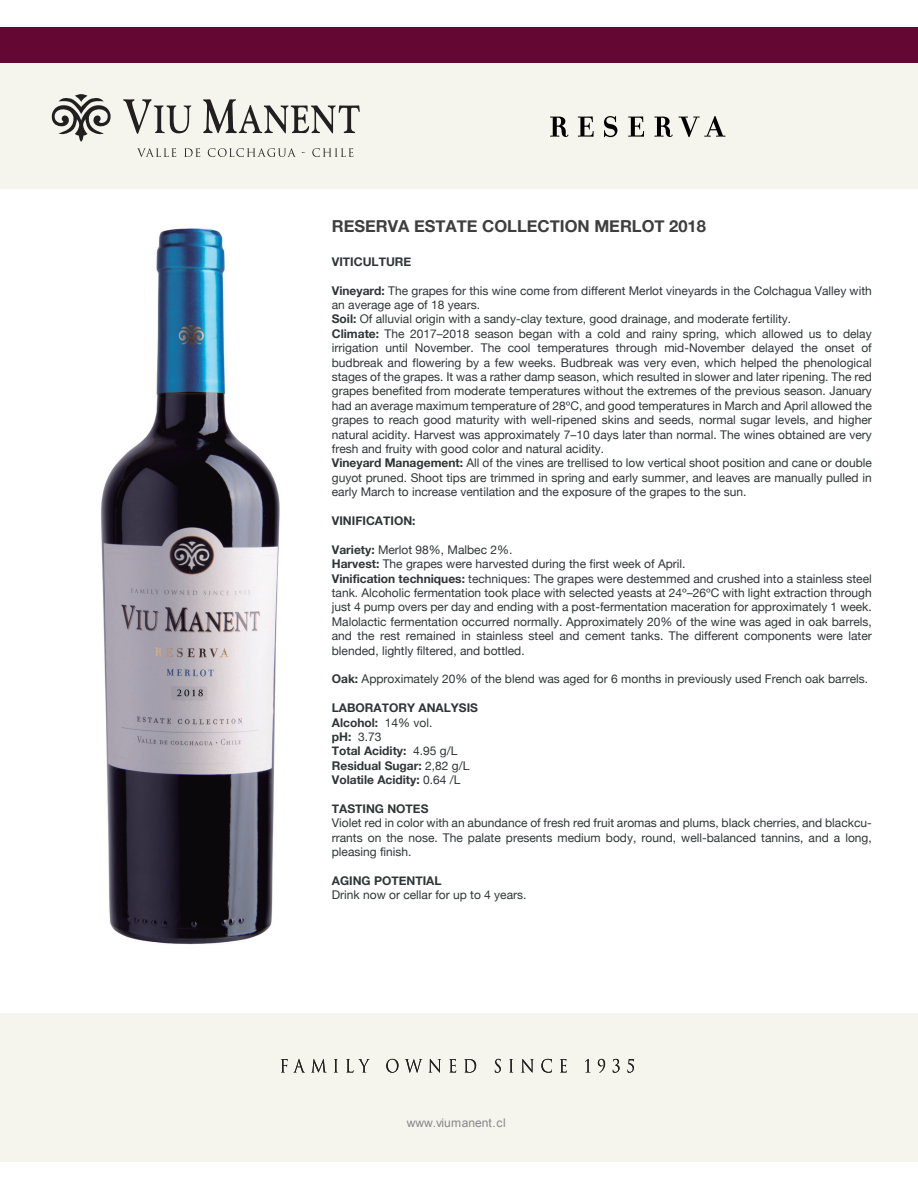
<style>
.page{position:relative;width:918px;height:1188px;background:#fff}
.page>*{position:absolute;margin:0;border:0;box-sizing:border-box;transform-origin:0 0}
.t1{font:700 16.5px "Helvetica Neue";color:#3e3e3f}
.t2{font:12px/14.4px "Helvetica Neue";color:#303536}
.t3{font:700 12px/14.4px "Helvetica Neue";color:#303536}
.t4{font:12px "Arial";color:#87868b}
.s1{font-weight:700}
.s2{font-weight:400}
</style>
<div class="page">
<img style="left:101px;top:228px;width:179px;height:717px">
<div style="left:0;top:64px;width:918px;height:125px;background:#f6f5ed"></div>
<div style="left:0;top:1013px;width:918px;height:148px;background:#f6f5ed"></div>
<svg style="left:51px;top:94px;width:60px;height:48px"></svg>
<svg style="left:123px;top:99px;width:68px;height:35px"></svg>
<svg style="left:203px;top:99px;width:157px;height:34px"></svg>
<svg style="left:137px;top:148px;width:39px;height:9px"></svg>
<svg style="left:184px;top:148px;width:16px;height:9px"></svg>
<svg style="left:208px;top:148px;width:88px;height:9px"></svg>
<svg style="left:312px;top:148px;width:41px;height:9px"></svg>
<svg style="left:281px;top:1059px;width:23px;height:13px"></svg>
<svg style="left:312px;top:1059px;width:14px;height:13px"></svg>
<svg style="left:334px;top:1059px;width:4px;height:13px"></svg>
<svg style="left:346px;top:1059px;width:24px;height:14px"></svg>
<svg style="left:386px;top:1059px;width:12px;height:14px"></svg>
<svg style="left:405px;top:1059px;width:17px;height:14px"></svg>
<svg style="left:429px;top:1059px;width:12px;height:14px"></svg>
<svg style="left:449px;top:1059px;width:7px;height:14px"></svg>
<svg style="left:464px;top:1059px;width:12px;height:14px"></svg>
<svg style="left:495px;top:1059px;width:6px;height:14px"></svg>
<svg style="left:509px;top:1059px;width:4px;height:13px"></svg>
<svg style="left:521px;top:1059px;width:13px;height:14px"></svg>
<svg style="left:541px;top:1059px;width:11px;height:14px"></svg>
<svg style="left:560px;top:1059px;width:7px;height:14px"></svg>
<svg style="left:585px;top:1059px;width:4px;height:13px"></svg>
<svg style="left:598px;top:1059px;width:7px;height:14px"></svg>
<svg style="left:613px;top:1059px;width:7px;height:14px"></svg>
<svg style="left:628px;top:1059px;width:6px;height:14px"></svg>
<div style="left:1px;top:27px;width:917px;height:36px;background:#650733"></div>
<svg style="left:550px;top:116px;width:18px;height:21px"></svg>
<svg style="left:578px;top:116px;width:16px;height:21px"></svg>
<svg style="left:604px;top:116px;width:13px;height:21px"></svg>
<svg style="left:628px;top:116px;width:16px;height:21px"></svg>
<svg style="left:654px;top:116px;width:19px;height:21px"></svg>
<svg style="left:679px;top:116px;width:46px;height:21px"></svg>
<h1 class="t1" style="left:332px;top:213px;width:376px">RESERVA ESTATE COLLECTION MERLOT 2018</h1>
<p class="t3" style="left:332px;top:255px;width:81px">VITICULTURE</p>
<p class="t2" style="left:332px;top:284px;width:542px"><span class="s1">Vineyard:</span> The grapes for this wine come from different Merlot vineyards in the Colchagua Valley with an average age of 18 years.<br><span class="s1">Soil:</span> Of alluvial origin with a sandy-clay texture, good drainage, and moderate fertility.<br><span class="s1">Climate:</span> The 2017–2018 season began with a cold and rainy spring, which allowed us to delay irrigation until November. The cool temperatures through mid-November delayed the onset of budbreak and flowering by a few weeks. Budbreak was very even, which helped the phenological stages of the grapes. It was a rather damp season, which resulted in slower and later ripening. The red grapes benefited from moderate temperatures without the extremes of the previous season. January had an average maximum temperature of 28ºC, and good temperatures in March and April allowed the grapes to reach good maturity with well-ripened skins and seeds, normal sugar levels, and higher natural acidity. Harvest was approximately 7–10 days later than normal. The wines obtained are very fresh and fruity with good color and natural acidity.<br><span class="s1">Vineyard Management:</span> All of the vines are trellised to low vertical shoot position and cane or double guyot pruned. Shoot tips are trimmed in spring and early summer, and leaves are manually pulled in early March to increase ventilation and the exposure of the grapes to the sun.</p>
<p class="t3" style="left:332px;top:514px;width:85px">VINIFICATION:</p>
<p class="t2" style="left:332px;top:543px;width:542px"><span class="s1">Variety:</span> Merlot 98%, Malbec 2%.<br><span class="s1">Harvest:</span> The grapes were harvested during the first week of April.<br><span class="s1">Vinification techniques:</span> techniques: The grapes were destemmed and crushed into a stainless steel tank. Alcoholic fermentation took place with selected yeasts at 24º–26ºC with light extraction through just 4 pump overs per day and ending with a post-fermentation maceration for approximately 1 week.<br>Malolactic fermentation occurred normally. Approximately 20% of the wine was aged in oak barrels, and the rest remained in stainless steel and cement tanks. The different components were later blended, lightly filtered, and bottled.</p>
<p class="t2" style="left:332px;top:673px;width:538px"><span class="s1">Oak:</span> Approximately 20% of the blend was aged for 6 months in previously used French oak barrels.</p>
<p class="t3" style="left:332px;top:701px;width:148px">LABORATORY ANALYSIS<br>Alcohol: <span class="s2">14% vol.<br></span>pH: <span class="s2">3.73<br></span>Total Acidity: <span class="s2">4.95 g/L<br></span>Residual Sugar: <span class="s2">2,82 g/L<br></span>Volatile Acidity: <span class="s2">0.64 /L</span></p>
<p class="t3" style="left:332px;top:802px;width:98px">TASTING NOTES</p>
<p class="t2" style="left:332px;top:817px;width:542px;text-align:justify">Violet red in color with an abundance of fresh red fruit aromas and plums, black cherries, and blackcu&shy;rrants on the nose. The palate presents medium body, round, well-balanced tannins, and a long, pleasing finish.</p>
<p class="t3" style="left:332px;top:874px;width:111px">AGING POTENTIAL</p>
<p class="t2" style="left:332px;top:889px;width:196px">Drink now or cellar for up to 4 years.</p>
<p class="t4" style="left:407px;top:1115px;width:101px">www.viumanent.cl</p>
</div>
